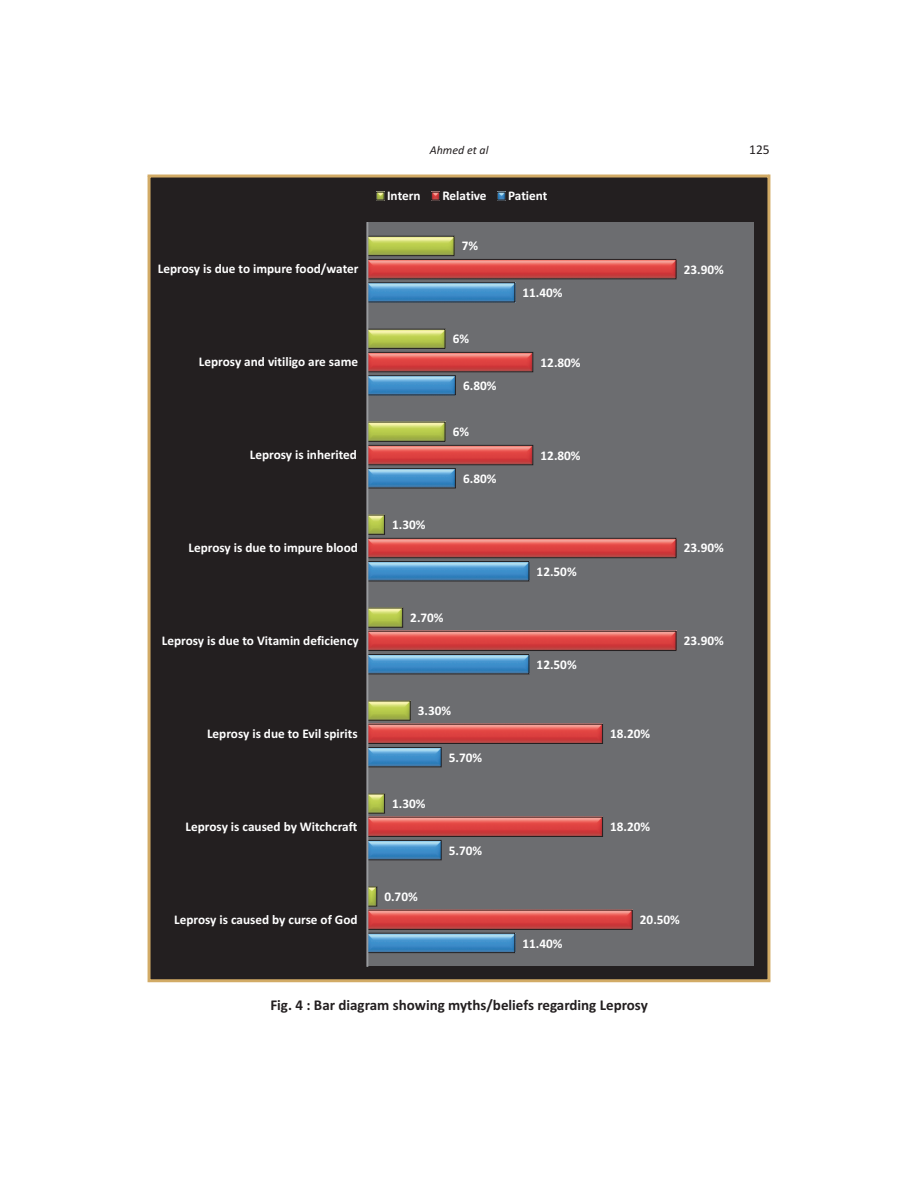
<style>
.page{position:relative;width:918px;height:1188px;background:#fff}
.page>*{position:absolute;margin:0;border:0;box-sizing:border-box;transform-origin:0 0}
.t1{font:700 15px "Calibri";color:#231f20}
.t2{font:13.5px "Calibri";color:#231f20}
.t3{font:700 13.2px "Calibri";color:#fff}
.t4{font:italic 12px "Calibri";color:#231f20}
</style>
<div class="page">
<div style="left:148px;top:175px;width:622px;height:807px;background:#231f20"></div>
<div style="left:367px;top:223px;width:387px;height:743px;background:#6c6d70"></div>
<svg style="left:366px;top:235px;width:311px;height:718px"></svg>
<div style="left:367px;top:222px;width:1px;height:744px;border:1px solid #999b9e"></div>
<svg style="left:375px;top:191px;width:131px;height:10px"></svg>
<p class="t4" style="left:430px;top:145px;width:60px">Ahmed et al</p>
<p class="t2" style="left:749px;top:144px;width:22px">125</p>
<p class="t3" style="left:387px;top:190px;width:35px">Intern</p>
<p class="t3" style="left:442px;top:190px;width:46px">Relative</p>
<p class="t3" style="left:508px;top:190px;width:41px">Patient</p>
<p class="t3" style="left:462px;top:240px;width:18px">7%</p>
<p class="t3" style="left:158px;top:263px;width:202px">Leprosy is due to impure food/water</p>
<p class="t3" style="left:684px;top:264px;width:42px">23.90%</p>
<p class="t3" style="left:522px;top:287px;width:42px">11.40%</p>
<p class="t3" style="left:453px;top:333px;width:18px">6%</p>
<p class="t3" style="left:199px;top:356px;width:161px">Leprosy and vitiligo are same</p>
<p class="t3" style="left:541px;top:357px;width:42px">12.80%</p>
<p class="t3" style="left:463px;top:380px;width:35px">6.80%</p>
<p class="t3" style="left:453px;top:426px;width:18px">6%</p>
<p class="t3" style="left:250px;top:449px;width:109px">Leprosy is inherited</p>
<p class="t3" style="left:541px;top:450px;width:42px">12.80%</p>
<p class="t3" style="left:463px;top:473px;width:35px">6.80%</p>
<p class="t3" style="left:392px;top:519px;width:35px">1.30%</p>
<p class="t3" style="left:188px;top:542px;width:171px">Leprosy is due to impure blood</p>
<p class="t3" style="left:684px;top:543px;width:42px">23.90%</p>
<p class="t3" style="left:537px;top:566px;width:42px">12.50%</p>
<p class="t3" style="left:410px;top:612px;width:35px">2.70%</p>
<p class="t3" style="left:162px;top:635px;width:199px">Leprosy is due to Vitamin deficiency</p>
<p class="t3" style="left:684px;top:636px;width:42px">23.90%</p>
<p class="t3" style="left:537px;top:659px;width:42px">12.50%</p>
<p class="t3" style="left:418px;top:705px;width:35px">3.30%</p>
<p class="t3" style="left:207px;top:728px;width:152px">Leprosy is due to Evil spirits</p>
<p class="t3" style="left:610px;top:729px;width:42px">18.20%</p>
<p class="t3" style="left:449px;top:752px;width:35px">5.70%</p>
<p class="t3" style="left:392px;top:798px;width:35px">1.30%</p>
<p class="t3" style="left:186px;top:821px;width:173px">Leprosy is caused by Witchcraft</p>
<p class="t3" style="left:610px;top:821px;width:42px">18.20%</p>
<p class="t3" style="left:449px;top:845px;width:35px">5.70%</p>
<p class="t3" style="left:384px;top:891px;width:35px">0.70%</p>
<p class="t3" style="left:174px;top:914px;width:185px">Leprosy is caused by curse of God</p>
<p class="t3" style="left:640px;top:914px;width:42px">20.50%</p>
<p class="t3" style="left:522px;top:938px;width:42px">11.40%</p>
<p class="t1" style="left:270px;top:999px;width:379px">Fig. 4 : Bar diagram showing myths/beliefs regarding Leprosy</p>
</div>
